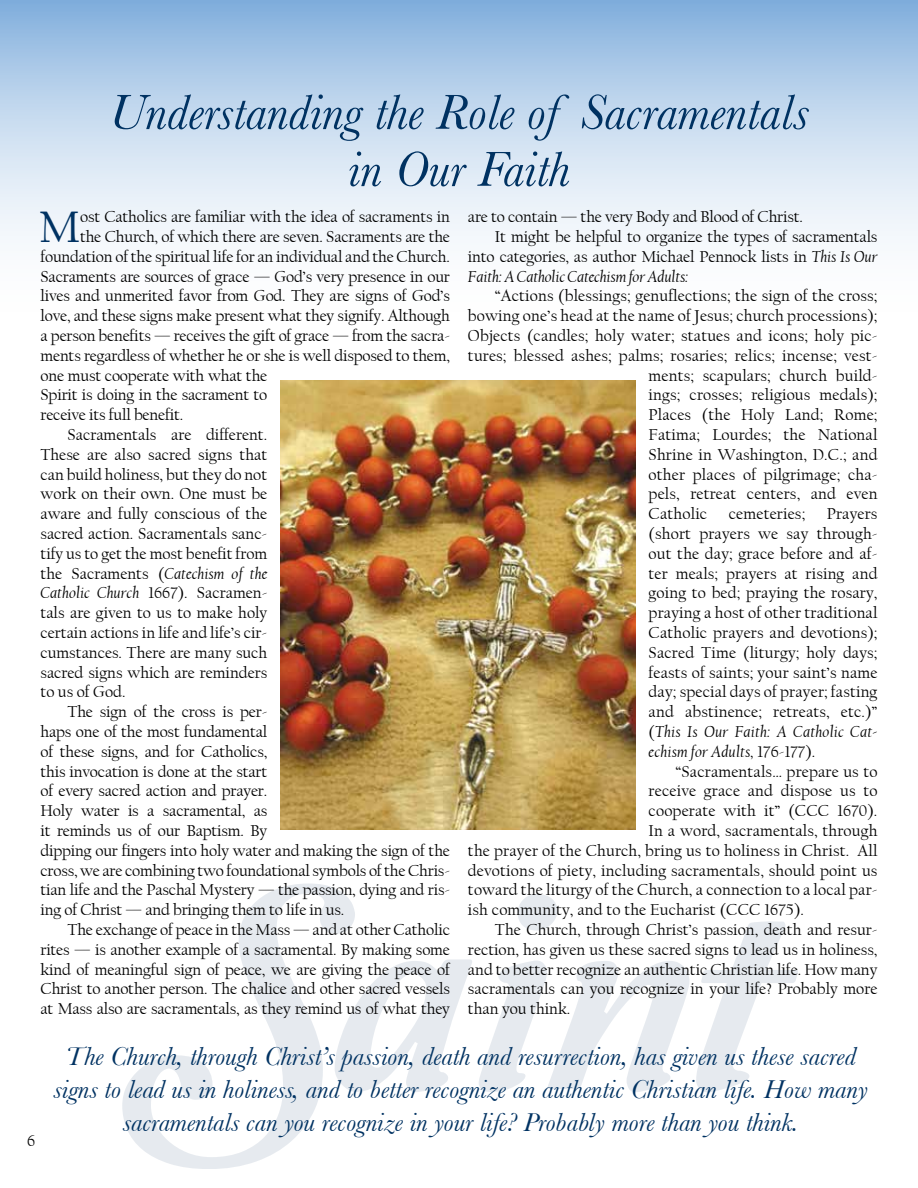
<style>
.page{position:relative;width:918px;height:1188px;background:#fff}
.page>*{position:absolute;margin:0;border:0;box-sizing:border-box;transform-origin:0 0}
.t1{font:300px "Amperzand";color:#003262}
.t2{font:italic 51px/57px "Baskerville";color:#003262;text-align:center}
.t3{font:46.35px "Californian FB";color:#003262}
.t4{font:italic 27px/33px "Baskerville";color:#003262;text-align:center}
.t5{font:16.5px/19.8px "Californian FB";color:#000;text-align:justify}
.t6{font:italic 16.5px "Californian FB";letter-spacing:-.01em;color:#000}
.s1{font-style:italic}
</style>
<div class="page">
<svg style="left:0;top:0;width:918px;height:240px;background:#c3d8ee"></svg>
<img style="left:281px;top:380px;width:354px;height:450px">
<h2 class="t2" style="left:109px;top:83px;width:701px">Understanding the Role of Sacramentals in Our Faith</h2>
<h3 class="t3" style="left:39px;top:201px;width:44px">M</h3>
<p class="t5" style="left:80px;top:207px;width:371px">ost Catholics are familiar with the idea of sacraments in</p>
<p class="t5" style="left:468px;top:207px;width:337px">are to contain — the very Body and Blood of Christ.</p>
<p class="t5" style="left:495px;top:227px;width:384px">It might be helpful to organize the types of sacramentals</p>
<p class="t5" style="left:468px;top:247px;width:411px">into categories, as author Michael Pennock lists in <span class="s1">This Is Our</span></p>
<p class="t6" style="left:468px;top:267px;width:222px">Faith: A Catholic Catechism for Adults:</p>
<p class="t5" style="left:495px;top:286px;width:384px">“Actions (blessings; genuflections; the sign of the cross;</p>
<p class="t5" style="left:468px;top:306px;width:411px">bowing one’s head at the name of Jesus; church processions);</p>
<p class="t5" style="left:468px;top:326px;width:411px">Objects (candles; holy water; statues and icons; holy pic-</p>
<p class="t5" style="left:468px;top:346px;width:411px">tures; blessed ashes; palms; rosaries; relics; incense; vest-</p>
<p class="t5" style="left:649px;top:365px;width:230px">ments; scapulars; church build-</p>
<p class="t5" style="left:649px;top:385px;width:230px">ings; crosses; religious medals);</p>
<p class="t5" style="left:649px;top:405px;width:230px">Places (the Holy Land; Rome;</p>
<p class="t5" style="left:649px;top:425px;width:230px">Fatima; Lourdes; the National</p>
<p class="t5" style="left:649px;top:445px;width:230px">Shrine in Washington, D.C.; and</p>
<p class="t5" style="left:649px;top:464px;width:230px">other places of pilgrimage; cha-</p>
<p class="t5" style="left:649px;top:484px;width:230px">pels, retreat centers, and even</p>
<p class="t5" style="left:649px;top:504px;width:60px">Catholic</p>
<p class="t5" style="left:729px;top:504px;width:78px">cemeteries;</p>
<p class="t5" style="left:80px;top:227px;width:371px">the Church, of which there are seven. Sacraments are the</p>
<p class="t5" style="left:40px;top:247px;width:411px">foundation of the spiritual life for an individual and the Church.</p>
<p class="t5" style="left:40px;top:266px;width:411px">Sacraments are sources of grace — God’s very presence in our</p>
<p class="t5" style="left:40px;top:286px;width:411px">lives and unmerited favor from God. They are signs of God’s</p>
<p class="t5" style="left:40px;top:306px;width:411px">love, and these signs make present what they signify. Although</p>
<p class="t5" style="left:40px;top:326px;width:411px">a person benefits — receives the gift of grace — from the sacra-</p>
<p class="t5" style="left:40px;top:346px;width:411px">ments regardless of whether he or she is well disposed to them,</p>
<p class="t5" style="left:40px;top:365px;width:228px">one must cooperate with what the</p>
<p class="t5" style="left:40px;top:385px;width:228px">Spirit is doing in the sacrament to</p>
<p class="t5" style="left:40px;top:405px;width:144px">receive its full benefit.</p>
<p class="t5" style="left:67px;top:425px;width:201px">Sacramentals are different.</p>
<p class="t5" style="left:40px;top:445px;width:228px">These are also sacred signs that</p>
<p class="t5" style="left:40px;top:464px;width:228px">can build holiness, but they do not</p>
<p class="t5" style="left:40px;top:484px;width:228px">work on their own. One must be</p>
<p class="t5" style="left:40px;top:504px;width:228px">aware and fully conscious of the</p>
<p class="t5" style="left:40px;top:524px;width:228px">sacred action. Sacramentals sanc-</p>
<p class="t5" style="left:40px;top:544px;width:228px">tify us to get the most benefit from</p>
<p class="t5" style="left:40px;top:563px;width:228px">the Sacraments (<span class="s1">Catechism of the</span></p>
<p class="t5" style="left:40px;top:583px;width:228px"><span class="s1">Catholic Church</span> 1667). Sacramen-</p>
<p class="t5" style="left:40px;top:603px;width:228px">tals are given to us to make holy</p>
<p class="t5" style="left:40px;top:623px;width:228px">certain actions in life and life’s cir-</p>
<p class="t5" style="left:40px;top:643px;width:228px">cumstances. There are many such</p>
<p class="t5" style="left:40px;top:662px;width:228px">sacred signs which are reminders</p>
<p class="t5" style="left:40px;top:682px;width:87px">to us of God.</p>
<p class="t5" style="left:67px;top:702px;width:201px">The sign of the cross is per-</p>
<p class="t5" style="left:40px;top:722px;width:228px">haps one of the most fundamental</p>
<p class="t5" style="left:40px;top:742px;width:228px">of these signs, and for Catholics,</p>
<p class="t5" style="left:40px;top:761px;width:228px">this invocation is done at the start</p>
<p class="t5" style="left:40px;top:781px;width:228px">of every sacred action and prayer.</p>
<p class="t5" style="left:40px;top:801px;width:228px">Holy water is a sacramental, as</p>
<p class="t5" style="left:40px;top:821px;width:228px">it reminds us of our Baptism. By</p>
<p class="t5" style="left:40px;top:841px;width:411px">dipping our fingers into holy water and making the sign of the</p>
<p class="t5" style="left:40px;top:860px;width:411px">cross, we are combining two foundational symbols of the Chris-</p>
<p class="t5" style="left:40px;top:880px;width:411px">tian life and the Paschal Mystery — the passion, dying and ris-</p>
<p class="t5" style="left:40px;top:900px;width:305px">ing of Christ — and bringing them to life in us.</p>
<p class="t5" style="left:67px;top:920px;width:384px">The exchange of peace in the Mass — and at other Catholic</p>
<p class="t5" style="left:40px;top:940px;width:411px">rites — is another example of a sacramental. By making some</p>
<p class="t5" style="left:40px;top:959px;width:411px">kind of meaningful sign of peace, we are giving the peace of</p>
<p class="t5" style="left:40px;top:979px;width:411px">Christ to another person. The chalice and other sacred vessels</p>
<p class="t5" style="left:40px;top:999px;width:411px">at Mass also are sacramentals, as they remind us of what they</p>
<p class="t5" style="left:649px;top:504px;width:230px;text-indent:178px">Prayers (short prayers we say through&shy;out the day; grace before and af&shy;ter meals; prayers at rising and going to bed; praying the rosary, praying a host of other traditional Catholic prayers and devotions); Sacred Time (liturgy; holy days; feasts of saints; your saint’s name day; special days of prayer; fasting and abstinence; retreats, etc.)” (<span class="s1">This Is Our Faith: A Catholic Cat&shy;echism for Adults,</span> 176-177).</p>
<p class="t5" style="left:676px;top:761px;width:203px">“Sacramentals… prepare us to</p>
<p class="t5" style="left:649px;top:781px;width:230px">receive grace and dispose us to</p>
<p class="t5" style="left:649px;top:801px;width:230px">cooperate with it” (CCC 1670).</p>
<p class="t5" style="left:649px;top:821px;width:230px">In a word, sacramentals, through</p>
<p class="t5" style="left:468px;top:841px;width:411px">the prayer of the Church, bring us to holiness in Christ. All</p>
<p class="t5" style="left:468px;top:860px;width:411px">devotions of piety, including sacramentals, should point us</p>
<p class="t5" style="left:468px;top:880px;width:411px">toward the liturgy of the Church, a connection to a local par-</p>
<p class="t5" style="left:468px;top:900px;width:338px">ish community, and to the Eucharist (CCC 1675).</p>
<p class="t5" style="left:495px;top:920px;width:384px">The Church, through Christ’s passion, death and resur-</p>
<p class="t5" style="left:468px;top:940px;width:411px">rection, has given us these sacred signs to lead us in holiness,</p>
<p class="t5" style="left:468px;top:959px;width:411px">and to better recognize an authentic Christian life. How many</p>
<p class="t5" style="left:468px;top:979px;width:411px">sacramentals can you recognize in your life? Probably more</p>
<p class="t5" style="left:468px;top:999px;width:104px">than you think.</p>
<p class="t4" style="left:53px;top:1039px;width:816px">The Church, through Christ’s passion, death and resurrection, has given us these sacred signs to lead us in holiness, and to better recognize an authentic Christian life. How many sacramentals can you recognize in your life? Probably more than you think.</p>
<h1 class="t1" style="left:147px;top:835px;width:626px">Saint</h1>
<p class="t5" style="left:27px;top:1131px;width:10px">6</p>
</div>
